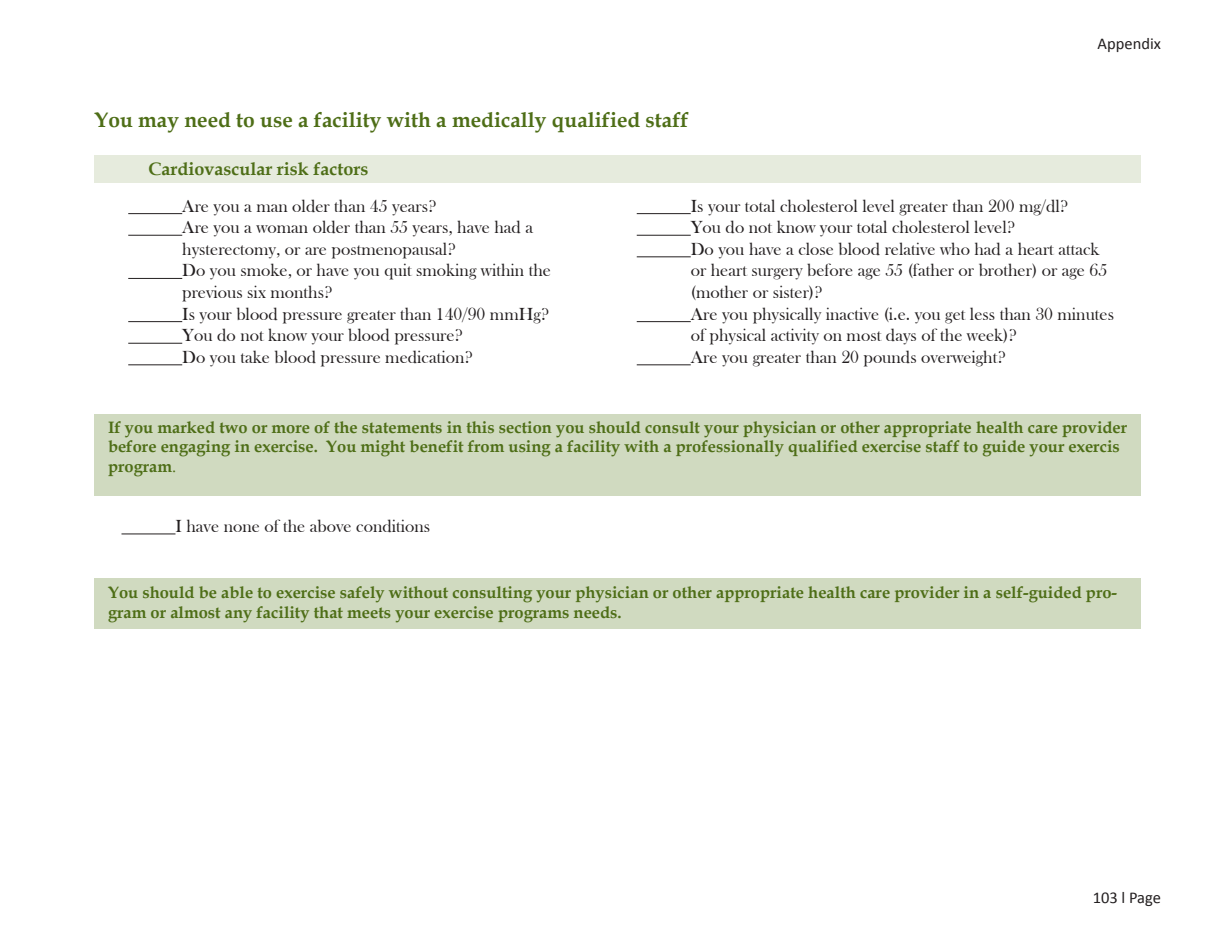
<style>
.page{position:relative;width:1215px;height:945px;background:#fff}
.page>*{position:absolute;margin:0;border:0;box-sizing:border-box;transform-origin:0 0}
.Normal_wrd_11{font:700 21px "Book Antiqua";color:#4e6e17}
.Normal_wrd_11-2{font:18px/21.6px "Baskerville Old Face";color:#231f20}
.Normal_wrd_11-3{font:700 18px "Book Antiqua";color:#4e6e17}
.Normal_wrd_11-4{font:700 16.5px/19.8px "Book Antiqua";color:#4e6e17}
.t1{font:16.5px "Calibri";color:#231f20}
.s1{font-weight:400}
</style>
<div class="page">
<div style="left:94px;top:156px;width:1047px;height:27px;background:#e6ebdd"></div>
<hr style="left:128px;top:213px;width:54px;height:1px;background:#231f20">
<hr style="left:128px;top:235px;width:54px;height:1px;background:#231f20">
<hr style="left:128px;top:278px;width:54px;height:1px;background:#231f20">
<hr style="left:128px;top:321px;width:54px;height:1px;background:#231f20">
<hr style="left:128px;top:343px;width:54px;height:1px;background:#231f20">
<hr style="left:128px;top:364px;width:54px;height:1px;background:#231f20">
<hr style="left:637px;top:213px;width:54px;height:1px;background:#231f20">
<hr style="left:637px;top:235px;width:54px;height:1px;background:#231f20">
<hr style="left:637px;top:256px;width:54px;height:1px;background:#231f20">
<hr style="left:637px;top:321px;width:54px;height:1px;background:#231f20">
<hr style="left:637px;top:364px;width:54px;height:1px;background:#231f20">
<div style="left:94px;top:415px;width:1047px;height:81px;background:#d0dac0"></div>
<hr style="left:122px;top:534px;width:54px;height:1px;background:#231f20">
<div style="left:94px;top:578px;width:1047px;height:51px;background:#d0dac0"></div>
<p class="Normal_wrd_11" style="left:94px;top:105px;width:596px">You may need to use a facility with a medically qualified staff</p>
<p class="Normal_wrd_11-3" style="left:148px;top:157px;width:221px">Cardiovascular risk factors</p>
<p class="t1" style="left:1098px;top:33px;width:65px">Appendix</p>
<p class="Normal_wrd_11-2" style="left:182px;top:195px;width:256px">Are you a man older than 45 years?</p>
<p class="Normal_wrd_11-2" style="left:182px;top:217px;width:352px">Are you a woman older than 55 years, have had a</p>
<p class="Normal_wrd_11-2" style="left:182px;top:238px;width:275px">hysterectomy, or are postmenopausal?</p>
<p class="Normal_wrd_11-2" style="left:182px;top:260px;width:370px">Do you smoke, or have you quit smoking within the</p>
<p class="Normal_wrd_11-2" style="left:182px;top:282px;width:152px">previous six months?</p>
<p class="Normal_wrd_11-2" style="left:182px;top:303px;width:368px">Is your blood pressure greater than 140/90 mmHg?</p>
<p class="Normal_wrd_11-2" style="left:182px;top:325px;width:282px">You do not know your blood pressure?</p>
<p class="Normal_wrd_11-2" style="left:182px;top:346px;width:292px">Do you take blood pressure medication?</p>
<p class="Normal_wrd_11-2" style="left:691px;top:195px;width:379px">Is your total cholesterol level greater than 200 mg/dl?</p>
<p class="Normal_wrd_11-2" style="left:691px;top:217px;width:326px">You do not know your total cholesterol level?</p>
<p class="Normal_wrd_11-2" style="left:691px;top:238px;width:418px">Do you have a close blood relative who had a heart attack or heart surgery before age 55 (father or brother) or age 65 (mother or sister)?</p>
<p class="Normal_wrd_11-2" style="left:691px;top:303px;width:425px">Are you physically inactive (i.e. you get less than 30 minutes of physical activity on most days of the week)?</p>
<p class="Normal_wrd_11-2" style="left:691px;top:346px;width:316px">Are you greater than 20 pounds overweight?</p>
<p class="Normal_wrd_11-4" style="left:108px;top:417px;width:1021px">If you marked two or more of the statements in this section you should consult your physician or other appropriate health care provider before engaging in exercise. You might benefit from using a facility with a professionally qualified exercise staff to guide your exercis program<span class="s1">.</span></p>
<p class="Normal_wrd_11-2" style="left:176px;top:516px;width:256px">I have none of the above conditions</p>
<p class="Normal_wrd_11-4" style="left:108px;top:583px;width:1011px">You should be able to exercise safely without consulting your physician or other appropriate health care provider in a self-guided pro&shy;gram or almost any facility that meets your exercise programs needs.</p>
<p class="t1" style="left:1093px;top:887px;width:70px">103 l Page</p>
</div>
